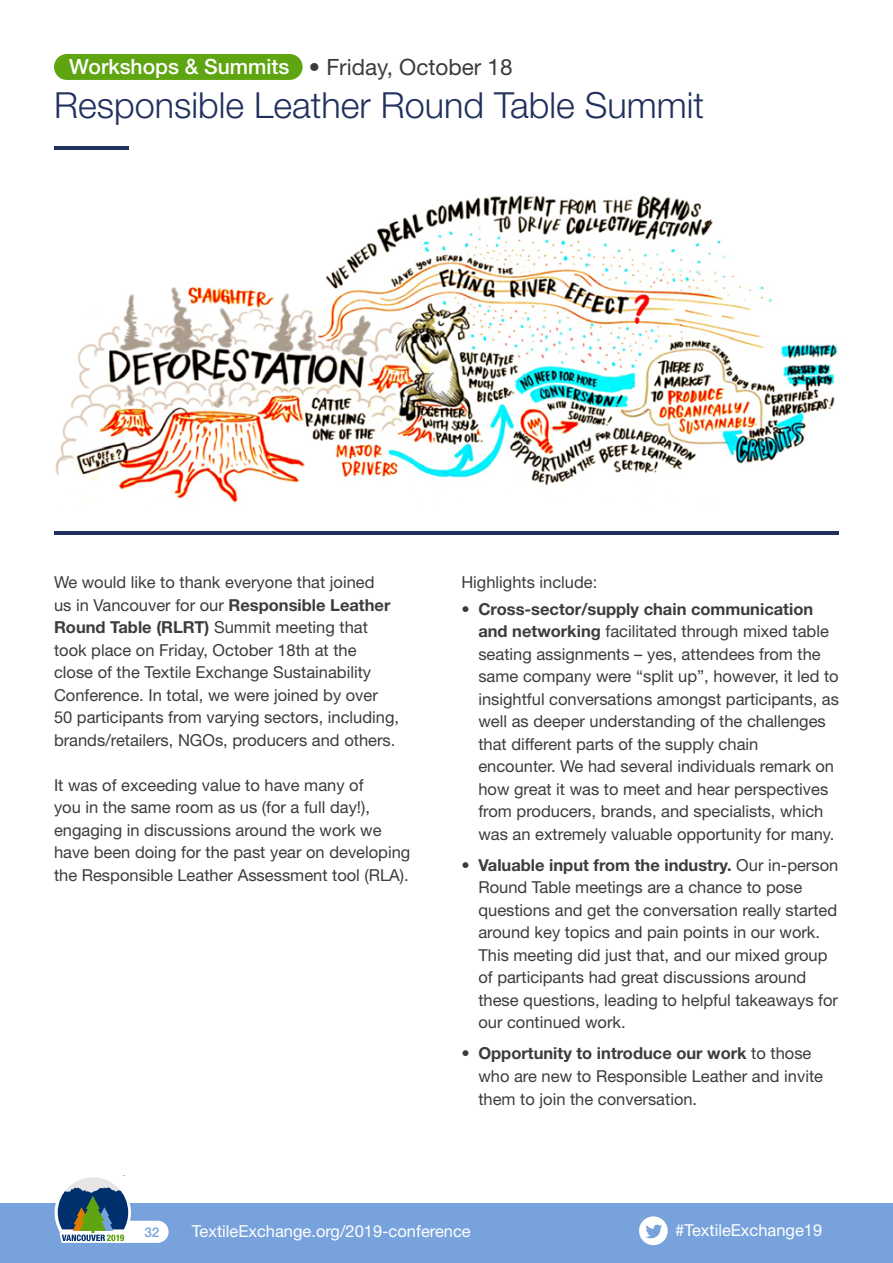
<style>
.page{position:relative;width:893px;height:1263px;background:#fff}
.page>*{position:absolute;margin:0;border:0;box-sizing:border-box;transform-origin:0 0}
.t1{font:300 36px "Helvetica Neue LT Std";color:#21305d}
.t2{font:500 21px "Helvetica Neue LT Std";color:#fff}
.t3{font:16.5px/22.5px "Helvetica Neue LT Std";color:#3c3c3b}
.t4{font:16.5px "Helvetica Neue LT Std";color:#fff}
.t5{font:500 13.5px "Helvetica Neue LT Std";color:#77a2dc}
.s1{font-weight:400;font-size:22.5px;color:#3c3c3b}
.s2{font-weight:700}
</style>
<div class="page">
<img style="left:55px;top:195px;width:780px;height:308px">
<img style="left:778px;top:343px;width:60px;height:16px">
<div style="left:54px;top:54px;width:249px;height:26px;background:#5fa511;border-radius:13px"></div>
<hr style="left:54px;top:146px;width:75px;height:3px;background:#21305d">
<hr style="left:54px;top:531px;width:785px;height:4px;background:#21305d">
<div style="left:0;top:1203px;width:893px;height:60px;background:#77a2dc"></div>
<svg style="left:639px;top:1216px;width:29px;height:29px"></svg>
<svg style="left:55px;top:1175px;width:114px;height:68px"></svg>
<p class="t2" style="left:69px;top:54px;width:445px">Workshops &amp; Summits <span class="s1">• Friday, October 18</span></p>
<h1 class="t1" style="left:54px;top:83px;width:652px">Responsible Leather Round Table Summit</h1>
<p class="t3" style="left:54px;top:571px;width:347px">We would like to thank everyone that joined<br>us in Vancouver for our <span class="s2">Responsible Leather Round Table (RLRT)</span> Summit meeting that took place on Friday, October 18th at the close of the Textile Exchange Sustainability Conference. In total, we were joined by over 50 participants from varying sectors, including, brands/retailers, NGOs, producers and others.</p>
<p class="t3" style="left:54px;top:773px;width:358px">It was of exceeding value to have many of<br>you in the same room as us (for a full day!), engaging in discussions around the work we have been doing for the past year on developing the Responsible Leather Assessment tool (RLA).</p>
<p class="t3" style="left:461px;top:571px;width:137px">Highlights include:</p>
<p class="t3" style="left:478px;top:597px;width:362px;text-indent:-17px"><span class="s2">• Cross-sector/supply chain communication and networking</span> facilitated through mixed table seating assignments – yes, attendees from the same company were “split up”, however, it led to insightful conversations amongst participants, as well as deeper understanding of the challenges that different parts of the supply chain encounter. We had several individuals remark on how great it was to meet and hear perspectives from producers, brands, and specialists, which was an extremely valuable opportunity for many.</p>
<p class="t3" style="left:478px;top:853px;width:361px;text-indent:-17px"><span class="s2">• Valuable input from the industry.</span> Our in-person Round Table meetings are a chance to pose questions and get the conversation really started around key topics and pain points in our work.<br>This meeting did just that, and our mixed group of participants had great discussions around these questions, leading to helpful takeaways for our continued work.</p>
<p class="t3" style="left:478px;top:1042px;width:346px;text-indent:-17px"><span class="s2">• Opportunity to introduce our work</span> to those who are new to Responsible Leather and invite them to join the conversation.</p>
<p class="t5" style="left:144px;top:1224px;width:17px">32</p>
<p class="t4" style="left:192px;top:1221px;width:280px">TextileExchange.org/2019-conference</p>
<p class="t4" style="left:675px;top:1220px;width:148px">#TextileExchange19</p>
</div>
